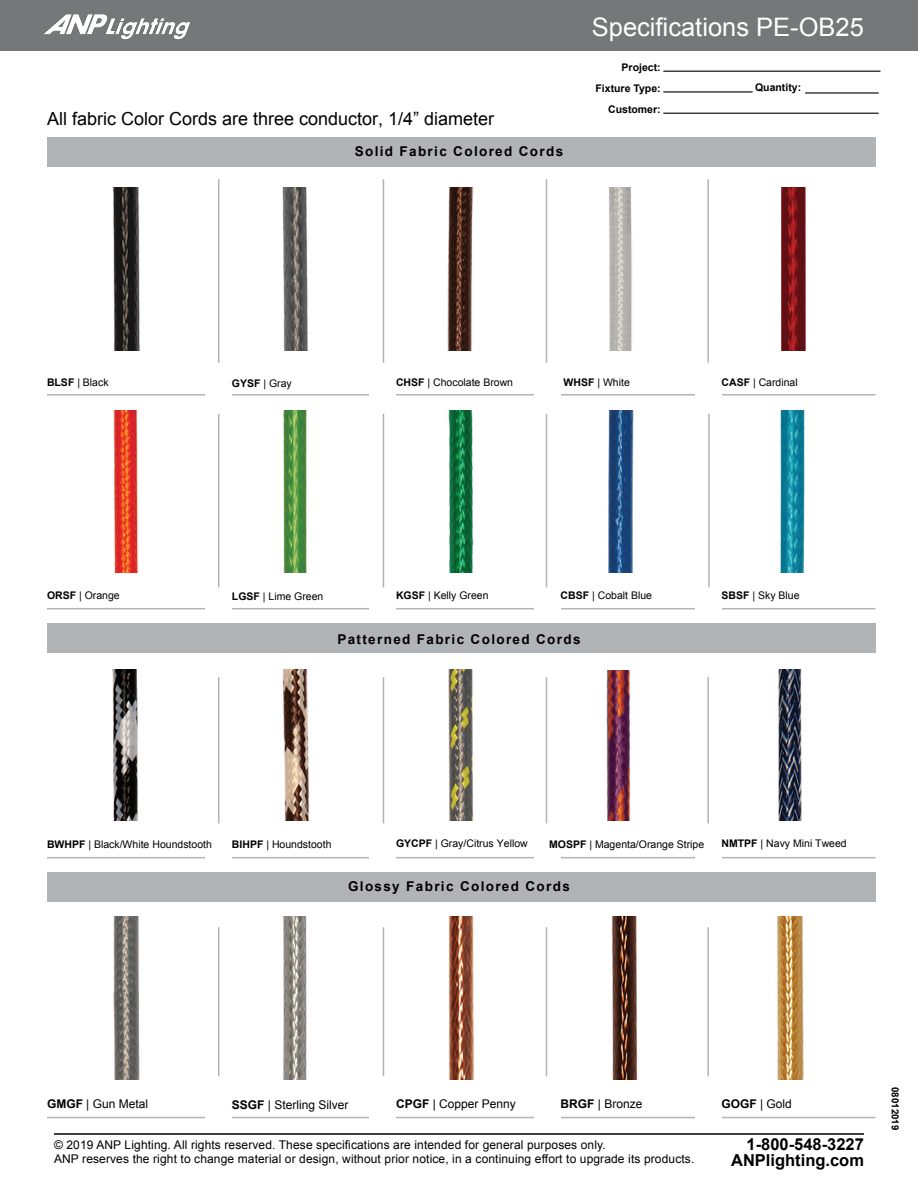
<style>
.page{position:relative;width:918px;height:1188px;background:#fff}
.page>*{position:absolute;margin:0;border:0;box-sizing:border-box;transform-origin:0 0}
.t1{font:25.5px "Arial";color:#fff}
.t2{font:18px "Arial";color:#000}
.t3{font:700 16.5px/16.5px "Arial";color:#000;text-align:right}
.t4{font:700 13.5px "Arial";letter-spacing:.1em;color:#000}
.t5{font:12px/13.5px "Arial";letter-spacing:.01em;color:#000}
.t6{font:10.5px "Arial";color:#000}
.t7{font:700 10.5px/21px "Arial";color:#000;text-align:right}
.t8{font:700 9.75px "Arial";color:#000}
.s1{font-weight:700}
</style>
<div class="page">
<div style="left:0;top:0;width:918px;height:51px;background:#757779"></div>
<hr style="left:663px;top:71px;width:218px;height:1px;background:#000">
<hr style="left:663px;top:91px;width:90px;height:2px;background:#000">
<hr style="left:805px;top:92px;width:74px;height:2px;background:#000">
<hr style="left:663px;top:113px;width:216px;height:1px;background:#000">
<hr style="left:54px;top:1133px;width:810px;height:2px;background:#000">
<img style="left:44px;top:14px;width:146px;height:26px">
<div style="left:47px;top:137px;width:828px;height:30px;background:#b1b4b6"></div>
<div style="left:47px;top:623px;width:828px;height:30px;background:#b1b4b6"></div>
<div style="left:47px;top:872px;width:828px;height:30px;background:#b1b4b6"></div>
<img style="left:112px;top:187px;width:28px;height:163px">
<img style="left:282px;top:187px;width:26px;height:163px">
<hr style="left:218px;top:179px;width:2px;height:184px;background:#b1b4b6">
<hr style="left:383px;top:179px;width:1px;height:184px;background:#b1b4b6">
<hr style="left:546px;top:179px;width:1px;height:184px;background:#b1b4b6">
<hr style="left:707px;top:179px;width:2px;height:184px;background:#b1b4b6">
<hr style="left:47px;top:394px;width:828px;height:2px;background:#b1b4b6">
<hr style="left:218px;top:414px;width:2px;height:173px;background:#b1b4b6">
<hr style="left:383px;top:414px;width:1px;height:173px;background:#b1b4b6">
<hr style="left:546px;top:414px;width:1px;height:173px;background:#b1b4b6">
<hr style="left:218px;top:677px;width:2px;height:146px;background:#b1b4b6">
<hr style="left:383px;top:677px;width:1px;height:146px;background:#b1b4b6">
<hr style="left:546px;top:677px;width:1px;height:146px;background:#b1b4b6">
<hr style="left:707px;top:677px;width:2px;height:146px;background:#b1b4b6">
<div style="left:205px;top:379px;width:27px;height:30px;background:#fff"></div>
<div style="left:369px;top:379px;width:27px;height:30px;background:#fff"></div>
<div style="left:534px;top:379px;width:27px;height:30px;background:#fff"></div>
<div style="left:695px;top:379px;width:27px;height:30px;background:#fff"></div>
<hr style="left:47px;top:1117px;width:828px;height:1px;background:#b1b4b6">
<div style="left:205px;top:1102px;width:27px;height:22px;background:#fff"></div>
<div style="left:369px;top:1102px;width:27px;height:22px;background:#fff"></div>
<div style="left:534px;top:1102px;width:27px;height:22px;background:#fff"></div>
<div style="left:695px;top:1102px;width:27px;height:22px;background:#fff"></div>
<img style="left:447px;top:187px;width:27px;height:163px">
<img style="left:608px;top:187px;width:24px;height:163px">
<img style="left:781px;top:187px;width:25px;height:163px">
<img style="left:113px;top:410px;width:26px;height:163px">
<img style="left:283px;top:410px;width:24px;height:163px">
<img style="left:448px;top:410px;width:26px;height:163px">
<img style="left:608px;top:410px;width:26px;height:163px">
<img style="left:780px;top:410px;width:25px;height:163px">
<img style="left:112px;top:670px;width:26px;height:150px">
<img style="left:282px;top:670px;width:28px;height:150px">
<img style="left:448px;top:670px;width:25px;height:150px">
<img style="left:606px;top:670px;width:24px;height:151px">
<img style="left:778px;top:670px;width:24px;height:150px">
<img style="left:113px;top:916px;width:27px;height:163px">
<img style="left:283px;top:916px;width:24px;height:163px">
<img style="left:449px;top:916px;width:25px;height:163px">
<img style="left:611px;top:916px;width:27px;height:163px">
<img style="left:777px;top:916px;width:27px;height:163px">
<hr style="left:47px;top:608px;width:828px;height:1px;background:#b1b4b6">
<div style="left:205px;top:593px;width:27px;height:23px;background:#fff"></div>
<div style="left:369px;top:593px;width:27px;height:23px;background:#fff"></div>
<div style="left:534px;top:593px;width:27px;height:23px;background:#fff"></div>
<div style="left:695px;top:593px;width:27px;height:23px;background:#fff"></div>
<hr style="left:47px;top:857px;width:828px;height:1px;background:#b1b4b6">
<div style="left:205px;top:842px;width:27px;height:24px;background:#fff"></div>
<div style="left:369px;top:842px;width:27px;height:24px;background:#fff"></div>
<div style="left:534px;top:842px;width:27px;height:24px;background:#fff"></div>
<div style="left:695px;top:842px;width:27px;height:24px;background:#fff"></div>
<hr style="left:708px;top:414px;width:2px;height:173px;background:#b1b4b6">
<hr style="left:218px;top:927px;width:2px;height:149px;background:#b1b4b6">
<hr style="left:383px;top:927px;width:1px;height:149px;background:#b1b4b6">
<hr style="left:546px;top:927px;width:1px;height:149px;background:#b1b4b6">
<hr style="left:707px;top:927px;width:2px;height:149px;background:#b1b4b6">
<h2 class="t2" style="left:47px;top:107px;width:449px">All fabric Color Cords are three conductor, 1/4” diameter</h2>
<p class="t4" style="left:355px;top:143px;width:210px">Solid Fabric Colored Cords</p>
<h1 class="t1" style="left:592px;top:11px;width:274px">Specifications PE-OB25</h1>
<p class="t7" style="left:596px;top:57px;width:67px">Project:<br>Fixture Type:<br>Customer:</p>
<p class="t7" style="left:755px;top:77px;width:48px">Quantity:</p>
<p class="t6" style="left:47px;top:376px;width:63px"><span class="s1">BLSF</span> | Black</p>
<p class="t6" style="left:232px;top:376px;width:61px"><span class="s1">GYSF</span> | Gray</p>
<p class="t6" style="left:396px;top:376px;width:119px"><span class="s1">CHSF</span> | Chocolate Brown</p>
<p class="t6" style="left:564px;top:376px;width:68px"><span class="s1">WHSF</span> | White</p>
<p class="t6" style="left:722px;top:376px;width:78px"><span class="s1">CASF</span> | Cardinal</p>
<p class="t6" style="left:47px;top:589px;width:74px"><span class="s1">ORSF</span> | Orange</p>
<p class="t6" style="left:232px;top:589px;width:93px"><span class="s1">LGSF</span> | Lime Green</p>
<p class="t6" style="left:396px;top:589px;width:94px"><span class="s1">KGSF</span> | Kelly Green</p>
<p class="t6" style="left:561px;top:589px;width:93px"><span class="s1">CBSF</span> | Cobalt Blue</p>
<p class="t6" style="left:722px;top:589px;width:80px"><span class="s1">SBSF</span> | Sky Blue</p>
<p class="t4" style="left:337px;top:630px;width:245px">Patterned Fabric Colored Cords</p>
<p class="t6" style="left:47px;top:837px;width:166px"><span class="s1">BWHPF</span> | Black/White Houndstooth</p>
<p class="t6" style="left:232px;top:837px;width:101px"><span class="s1">BIHPF</span> | Houndstooth</p>
<p class="t6" style="left:396px;top:837px;width:133px"><span class="s1">GYCPF</span> | Gray/Citrus Yellow</p>
<p class="t6" style="left:549px;top:837px;width:157px"><span class="s1">MOSPF</span> | Magenta/Orange Stripe</p>
<p class="t6" style="left:722px;top:837px;width:127px"><span class="s1">NMTPF</span> | Navy Mini Tweed</p>
<p class="t4" style="left:348px;top:877px;width:223px">Glossy Fabric Colored Cords</p>
<p class="t5" style="left:47px;top:1097px;width:103px"><span class="s1">GMGF</span> | Gun Metal</p>
<p class="t5" style="left:232px;top:1098px;width:118px"><span class="s1">SSGF</span> | Sterling Silver</p>
<p class="t5" style="left:396px;top:1097px;width:121px"><span class="s1">CPGF</span> | Copper Penny</p>
<p class="t5" style="left:561px;top:1097px;width:83px"><span class="s1">BRGF</span> | Bronze</p>
<p class="t5" style="left:722px;top:1097px;width:72px"><span class="s1">GOGF</span> | Gold</p>
<p class="t5" style="left:54px;top:1139px;width:642px">© 2019 ANP Lighting. All rights reserved. These specifications are intended for general purposes only.<br>ANP reserves the right to change material or design, without prior notice, in a continuing effort to upgrade its products.</p>
<h3 class="t3" style="left:731px;top:1136px;width:134px">1-800-548-3227<br>ANPlighting.com</h3>
<p class="t8" style="left:902px;top:1087px;width:45px;rotate:90deg">08012019</p>
</div>
